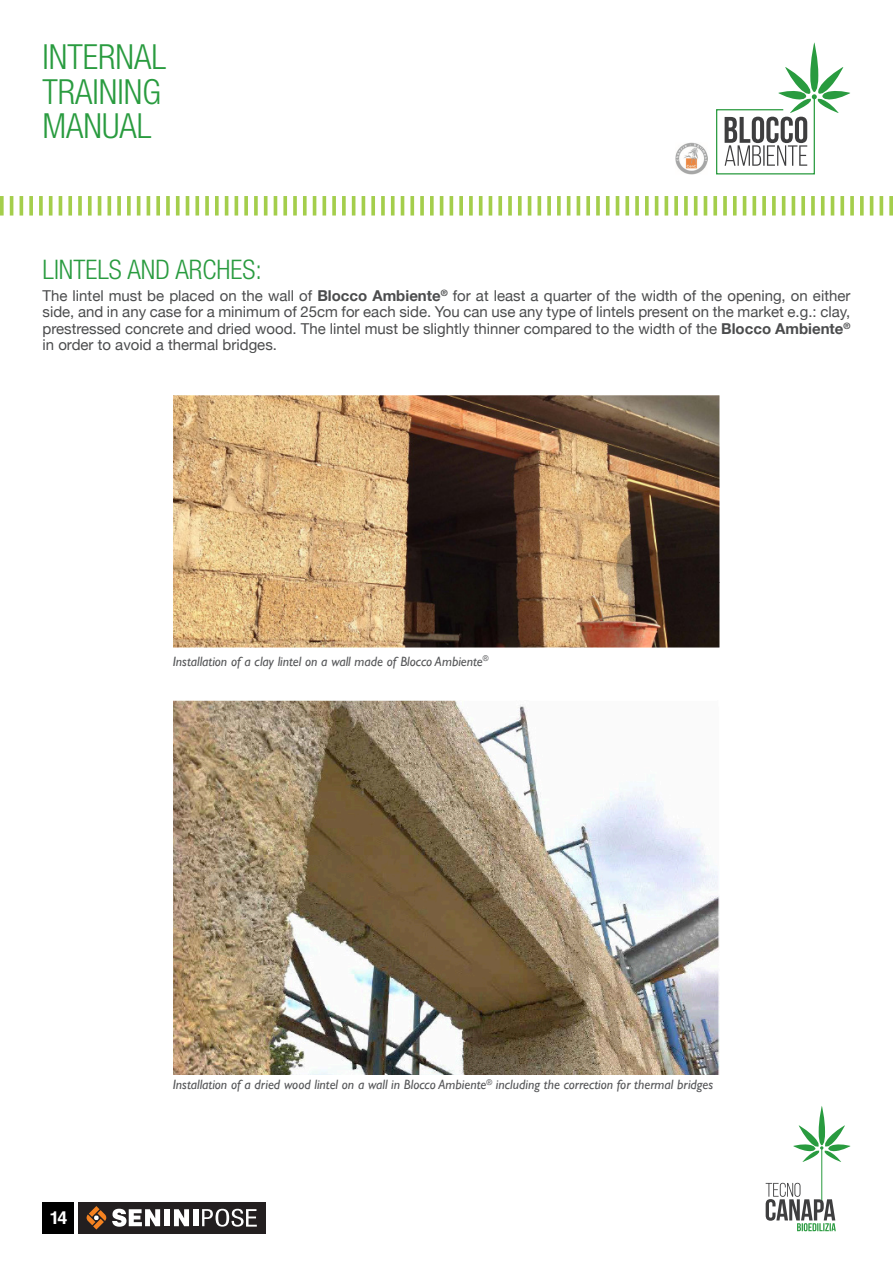
<style>
.page{position:relative;width:893px;height:1263px;background:#fff}
.page>*{position:absolute;margin:0;border:0;box-sizing:border-box;transform-origin:0 0}
.t1{font:300 condensed 34.65px/34.7px "Helvetica Neue";color:#299b3f}
.t2{font:300 condensed 27px "Helvetica Neue";color:#299b3f}
.t3{font:700 18px "Helvetica";color:#fff}
.t4{font:15px/16.5px "Helvetica Neue";color:#4b4c4d;text-align:justify}
.t5{font:italic 13.5px "Gill Sans";color:#57585a}
.s1{font-weight:700}
</style>
<div class="page">
<hr style="left:821px;top:1148px;width:1px;height:55px;background:#299b3f">
<svg style="left:793px;top:1106px;width:57px;height:56px"></svg>
<svg style="left:766px;top:1183px;width:70px;height:48px"></svg>
<img style="left:675px;top:142px;width:33px;height:32px">
<svg style="left:716px;top:43px;width:134px;height:132px"></svg>
<svg style="left:0;top:196px;width:4px;height:20px"></svg>
<hr style="left:10px;top:196px;width:3px;height:20px;background:#a4ce4c">
<hr style="left:20px;top:196px;width:3px;height:20px;background:#a4ce4c">
<svg style="left:29px;top:196px;width:4px;height:20px"></svg>
<svg style="left:39px;top:196px;width:4px;height:20px"></svg>
<svg style="left:49px;top:196px;width:4px;height:20px"></svg>
<hr style="left:59px;top:196px;width:3px;height:20px;background:#a4ce4c">
<svg style="left:68px;top:196px;width:4px;height:20px"></svg>
<svg style="left:78px;top:196px;width:4px;height:20px"></svg>
<svg style="left:88px;top:196px;width:4px;height:20px"></svg>
<hr style="left:98px;top:196px;width:3px;height:20px;background:#a4ce4c">
<svg style="left:107px;top:196px;width:4px;height:20px"></svg>
<svg style="left:117px;top:196px;width:4px;height:20px"></svg>
<svg style="left:127px;top:196px;width:4px;height:20px"></svg>
<hr style="left:137px;top:196px;width:3px;height:20px;background:#a4ce4c">
<hr style="left:147px;top:196px;width:3px;height:20px;background:#a4ce4c">
<svg style="left:156px;top:196px;width:4px;height:20px"></svg>
<svg style="left:166px;top:196px;width:4px;height:20px"></svg>
<svg style="left:176px;top:196px;width:4px;height:20px"></svg>
<hr style="left:186px;top:196px;width:3px;height:20px;background:#a4ce4c">
<svg style="left:195px;top:196px;width:4px;height:20px"></svg>
<svg style="left:205px;top:196px;width:4px;height:20px"></svg>
<svg style="left:215px;top:196px;width:4px;height:20px"></svg>
<hr style="left:225px;top:196px;width:3px;height:20px;background:#a4ce4c">
<hr style="left:235px;top:196px;width:3px;height:20px;background:#a4ce4c">
<svg style="left:244px;top:196px;width:4px;height:20px"></svg>
<svg style="left:254px;top:196px;width:4px;height:20px"></svg>
<hr style="left:264px;top:196px;width:3px;height:20px;background:#a4ce4c">
<hr style="left:274px;top:196px;width:3px;height:20px;background:#a4ce4c">
<svg style="left:283px;top:196px;width:4px;height:20px"></svg>
<svg style="left:293px;top:196px;width:4px;height:20px"></svg>
<svg style="left:303px;top:196px;width:4px;height:20px"></svg>
<hr style="left:313px;top:196px;width:3px;height:20px;background:#a4ce4c">
<svg style="left:322px;top:196px;width:4px;height:20px"></svg>
<svg style="left:332px;top:196px;width:4px;height:20px"></svg>
<svg style="left:342px;top:196px;width:4px;height:20px"></svg>
<hr style="left:352px;top:196px;width:3px;height:20px;background:#a4ce4c">
<hr style="left:362px;top:196px;width:3px;height:20px;background:#a4ce4c">
<svg style="left:371px;top:196px;width:4px;height:20px"></svg>
<svg style="left:381px;top:196px;width:4px;height:20px"></svg>
<svg style="left:391px;top:196px;width:4px;height:20px"></svg>
<hr style="left:401px;top:196px;width:3px;height:20px;background:#a4ce4c">
<svg style="left:410px;top:196px;width:4px;height:20px"></svg>
<svg style="left:420px;top:196px;width:4px;height:20px"></svg>
<svg style="left:430px;top:196px;width:4px;height:20px"></svg>
<hr style="left:440px;top:196px;width:3px;height:20px;background:#a4ce4c">
<hr style="left:450px;top:196px;width:3px;height:20px;background:#a4ce4c">
<svg style="left:459px;top:196px;width:4px;height:20px"></svg>
<svg style="left:469px;top:196px;width:4px;height:20px"></svg>
<hr style="left:479px;top:196px;width:3px;height:20px;background:#a4ce4c">
<hr style="left:489px;top:196px;width:3px;height:20px;background:#a4ce4c">
<svg style="left:498px;top:196px;width:4px;height:20px"></svg>
<svg style="left:508px;top:196px;width:4px;height:20px"></svg>
<svg style="left:518px;top:196px;width:4px;height:20px"></svg>
<hr style="left:528px;top:196px;width:3px;height:20px;background:#a4ce4c">
<svg style="left:537px;top:196px;width:4px;height:20px"></svg>
<svg style="left:547px;top:196px;width:4px;height:20px"></svg>
<svg style="left:557px;top:196px;width:4px;height:20px"></svg>
<hr style="left:567px;top:196px;width:3px;height:20px;background:#a4ce4c">
<hr style="left:577px;top:196px;width:3px;height:20px;background:#a4ce4c">
<svg style="left:586px;top:196px;width:4px;height:20px"></svg>
<svg style="left:596px;top:196px;width:4px;height:20px"></svg>
<svg style="left:606px;top:196px;width:4px;height:20px"></svg>
<hr style="left:616px;top:196px;width:3px;height:20px;background:#a4ce4c">
<svg style="left:625px;top:196px;width:4px;height:20px"></svg>
<svg style="left:635px;top:196px;width:4px;height:20px"></svg>
<svg style="left:645px;top:196px;width:4px;height:20px"></svg>
<hr style="left:655px;top:196px;width:3px;height:20px;background:#a4ce4c">
<hr style="left:665px;top:196px;width:3px;height:20px;background:#a4ce4c">
<svg style="left:674px;top:196px;width:4px;height:20px"></svg>
<svg style="left:684px;top:196px;width:4px;height:20px"></svg>
<hr style="left:694px;top:196px;width:3px;height:20px;background:#a4ce4c">
<hr style="left:704px;top:196px;width:3px;height:20px;background:#a4ce4c">
<svg style="left:713px;top:196px;width:4px;height:20px"></svg>
<svg style="left:723px;top:196px;width:4px;height:20px"></svg>
<svg style="left:733px;top:196px;width:4px;height:20px"></svg>
<hr style="left:743px;top:196px;width:3px;height:20px;background:#a4ce4c">
<svg style="left:752px;top:196px;width:4px;height:20px"></svg>
<svg style="left:762px;top:196px;width:4px;height:20px"></svg>
<svg style="left:772px;top:196px;width:4px;height:20px"></svg>
<hr style="left:782px;top:196px;width:3px;height:20px;background:#a4ce4c">
<hr style="left:792px;top:196px;width:3px;height:20px;background:#a4ce4c">
<svg style="left:801px;top:196px;width:4px;height:20px"></svg>
<svg style="left:811px;top:196px;width:4px;height:20px"></svg>
<svg style="left:821px;top:196px;width:4px;height:20px"></svg>
<hr style="left:831px;top:196px;width:3px;height:20px;background:#a4ce4c">
<svg style="left:840px;top:196px;width:4px;height:20px"></svg>
<svg style="left:850px;top:196px;width:4px;height:20px"></svg>
<svg style="left:860px;top:196px;width:4px;height:20px"></svg>
<hr style="left:870px;top:196px;width:3px;height:20px;background:#a4ce4c">
<svg style="left:879px;top:196px;width:4px;height:20px"></svg>
<svg style="left:889px;top:196px;width:4px;height:20px"></svg>
<div style="left:43px;top:1202px;width:31px;height:31px;background:#000"></div>
<div style="left:79px;top:1202px;width:187px;height:31px;background:#231f20"></div>
<div style="left:164px;top:1209px;width:6px;height:17px;background:#fff"></div>
<svg style="left:112px;top:1209px;width:48px;height:18px"></svg>
<svg style="left:174px;top:1209px;width:15px;height:17px"></svg>
<div style="left:193px;top:1209px;width:6px;height:17px;background:#fff"></div>
<svg style="left:87px;top:1206px;width:19px;height:23px"></svg>
<svg style="left:202px;top:1209px;width:55px;height:17px"></svg>
<img style="left:173px;top:395px;width:547px;height:253px">
<img style="left:173px;top:701px;width:547px;height:374px">
<h1 class="t1" style="left:43px;top:39px;width:125px">INTERNAL<br>TRAINING<br>MANUAL</h1>
<p class="t2" style="left:43px;top:254px;width:221px">LINTELS AND ARCHES:</p>
<p class="t4" style="left:43px;top:288px;width:809px">The lintel must be placed on the wall of <span class="s1">Blocco Ambiente</span><sup>®</sup> for at least a quarter of the width of the opening, on either side, and in any case for a minimum of 25cm for each side. You can use any type of lintels present on the market e.g.: clay, prestressed concrete and dried wood. The lintel must be slightly thinner compared to the width of the <span class="s1">Blocco Ambiente</span><sup>® </sup>in order to avoid a thermal bridges.</p>
<p class="t5" style="left:173px;top:653px;width:317px">Installation of a clay lintel on a wall made of Blocco Ambiente<sup>®</sup></p>
<p class="t3" style="left:50px;top:1203px;width:19px">14</p>
<p class="t5" style="left:173px;top:1077px;width:542px">Installation of a dried wood lintel on a wall in Blocco Ambiente<sup>®</sup> including the correction for thermal bridges</p>
</div>
